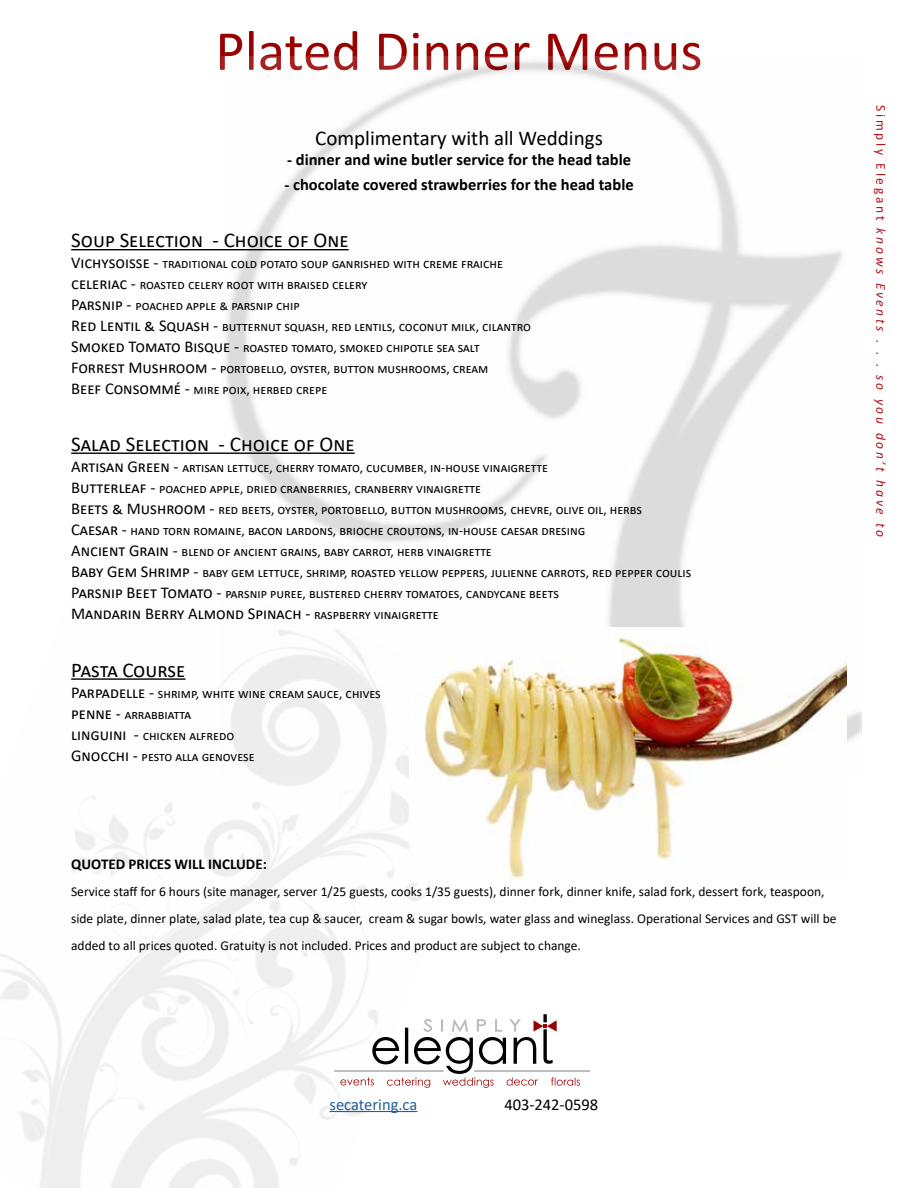
<style>
.page{position:relative;width:918px;height:1188px;background:#fff}
.page>*{position:absolute;margin:0;border:0;box-sizing:border-box;transform-origin:0 0}
.t1{font:57px "Calibri";color:#900}
.t2{font:21px "Calibri";color:#000}
.t3{font:700 16.5px "Calibri";color:#000}
.t4{font:16.5px "Calibri";color:#000}
.t5{font:16.5px "Calibri";color:#215e9e}
.t6{font:700 15px "Calibri";color:#000}
.t7{font:13.5px/21px "Calibri";color:#000}
.t8{font:italic 13.5px "Calibri";letter-spacing:.195em;color:#b5121b}
.s1{font-size:16.5px}
.s2{font-size:13.5px}
.s3{font-style:normal}
</style>
<div class="page">
<hr style="left:474px;top:1071px;width:116px;height:1px;background:#7f7f7f">
<hr style="left:334px;top:1071px;width:110px;height:1px;background:#7f7f7f">
<svg style="left:340px;top:1014px;width:240px;height:74px"></svg>
<hr style="left:330px;top:1111px;width:87px;height:1px;background:#215e9e">
<hr style="left:71px;top:249px;width:278px;height:1px;background:#000">
<hr style="left:71px;top:453px;width:284px;height:1px;background:#000">
<hr style="left:71px;top:678px;width:114px;height:2px;background:#000">
<img style="left:409px;top:627px;width:438px;height:254px">
<h1 class="t1" style="left:215px;top:11px;width:489px">Plated Dinner Menus</h1>
<h2 class="t2" style="left:315px;top:124px;width:289px">Complimentary with all Weddings</h2>
<p class="t3" style="left:287px;top:148px;width:346px">- dinner and wine butler service for the head table</p>
<p class="t3" style="left:284px;top:173px;width:351px">- chocolate covered strawberries for the head table</p>
<h2 class="t2" style="left:71px;top:226px;width:279px">Soup Selection - Choice of One</h2>
<p class="t7" style="left:71px;top:253px;width:461px"><span class="s1">Vichysoisse -</span> traditional cold potato soup ganrished with creme fraiche <span class="s1">celeriac -</span> roasted celery root with braised celery<br><span class="s1">Parsnip -</span> poached apple &amp; parsnip chip<br><span class="s1">Red Lentil &amp; Squash -</span> butternut squash, red lentils, coconut milk, cilantro <span class="s1">Smoked Tomato Bisque -</span> roasted tomato, smoked chipotle sea salt <span class="s1">Forrest Mushroom -</span> portobello, oyster, button mushrooms, cream<br><span class="s1">Beef Consommé -</span> mire poix, herbed crepe</p>
<h2 class="t2" style="left:71px;top:429px;width:285px">Salad Selection - Choice of One</h2>
<p class="t7" style="left:71px;top:457px;width:622px"><span class="s1">Artisan Green -</span> artisan lettuce, cherry tomato, cucumber, in-house vinaigrette<br><span class="s1">Butterleaf -</span> poached apple, dried cranberries, cranberry vinaigrette<br><span class="s1">Beets &amp; Mushroom -</span> red beets, oyster, portobello, button mushrooms, chevre, olive oil, herbs <span class="s1">Caesar -</span> hand torn romaine, bacon lardons, brioche croutons, in-house caesar dresing<br><span class="s1">Ancient Grain -</span> blend of ancient grains, baby carrot, herb vinaigrette<br><span class="s1">Baby Gem Shrimp -</span> baby gem lettuce, shrimp, roasted yellow peppers, julienne carrots, red pepper coulis <span class="s1">Parsnip Beet Tomato -</span> parsnip puree, blistered cherry tomatoes, candycane beets</p>
<p class="t4" style="left:71px;top:602px;width:369px">Mandarin Berry Almond Spinach - <span class="s2">raspberry vinaigrette</span></p>
<h2 class="t2" style="left:71px;top:655px;width:116px">Pasta Course</h2>
<p class="t7" style="left:71px;top:682px;width:311px"><span class="s1">Parpadelle -</span> shrimp, white wine cream sauce, chives <span class="s1">penne -</span> arrabbiatta<br><span class="s1">linguini -</span> chicken alfredo<br><span class="s1">Gnocchi -</span> pesto alla genovese</p>
<p class="t8" style="left:890px;top:105px;width:434px;rotate:90deg"><span class="s3">Simply Elegant</span> knows Events . . . so you don’t have to</p>
<p class="t6" style="left:71px;top:853px;width:197px">QUOTED PRICES WILL INCLUDE:</p>
<p class="t7" style="left:71px;top:878px;width:767px;line-height:27px">Service staff for 6 hours (site manager, server 1/25 guests, cooks 1/35 guests), dinner fork, dinner knife, salad fork, dessert fork, teaspoon, side plate, dinner plate, salad plate, tea cup &amp; saucer, cream &amp; sugar bowls, water glass and wineglass. Operational Services and GST will be added to all prices quoted. Gratuity is not included. Prices and product are subject to change.</p>
<p class="t5" style="left:330px;top:1093px;width:89px">secatering.ca</p>
<p class="t4" style="left:504px;top:1093px;width:95px">403-242-0598</p>
</div>
